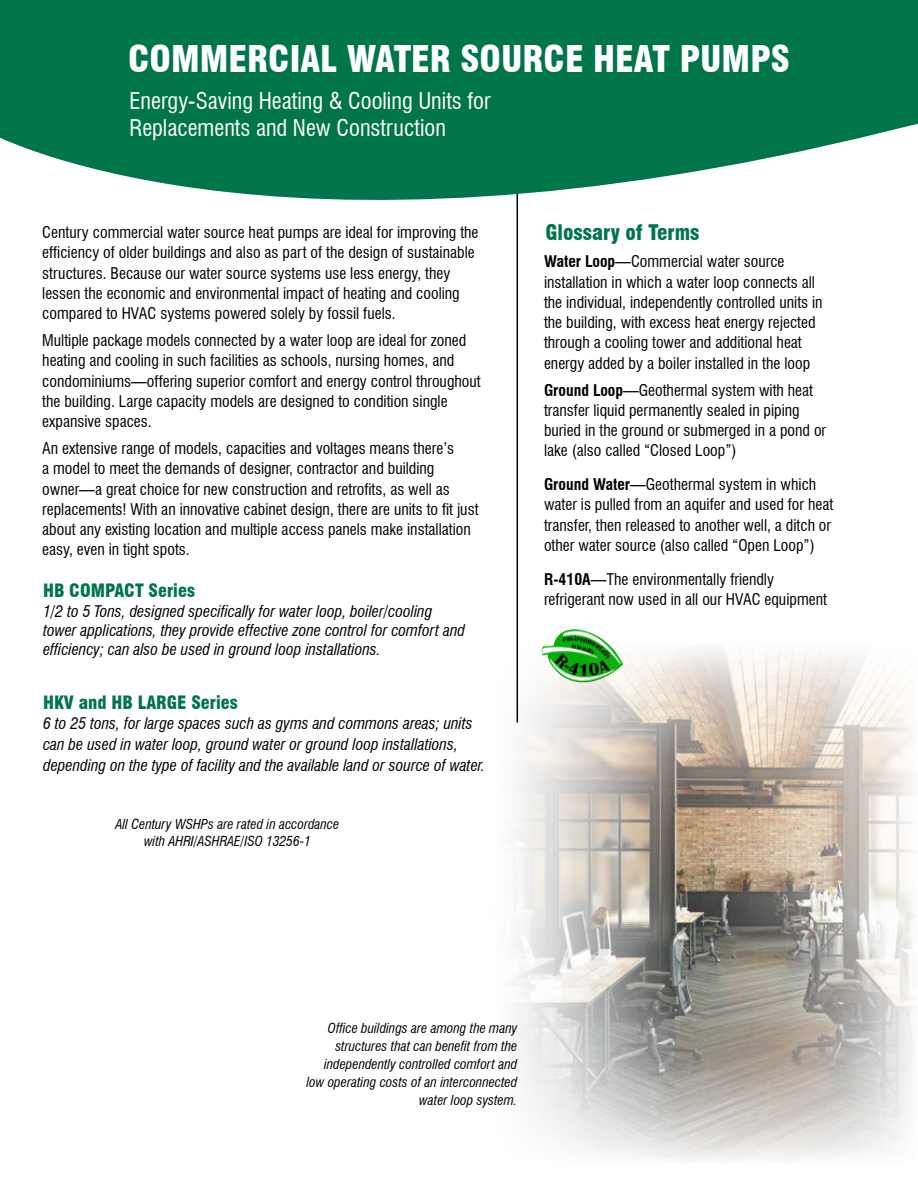
<style>
.page{position:relative;width:918px;height:1188px;background:#fff}
.page>*{position:absolute;margin:0;border:0;box-sizing:border-box;transform-origin:0 0}
.t1{font:900 condensed 36px "Swiss 721 BT";color:#fff}
.t2{font:condensed 22.5px/27px "Swiss 721 BT";color:#fff}
.t3{font:900 condensed 21px "Swiss 721 BT";color:#00754a}
.t4{font:900 condensed 18px "Swiss 721 BT";color:#00754a}
.t5{font:condensed 15.75px/20.2px "Swiss 721 BT";color:#000}
.t6{font:italic condensed 15.75px/18.9px "Swiss 721 BT";color:#000}
.t7{font:italic condensed 13.5px/18px "Swiss 721 BT";color:#000;text-align:right}
.s1{font-weight:700}
</style>
<div class="page">
<hr style="left:517px;top:186px;width:1px;height:537px;background:#000">
<svg style="left:0;top:0;width:918px;height:286px;fill:#00754a"></svg>
<img style="left:554px;top:629px;width:53px;height:14px">
<img style="left:514px;top:643px;width:401px;height:517px">
<h1 class="t1" style="left:128px;top:38px;width:663px">COMMERCIAL WATER SOURCE HEAT PUMPS</h1>
<h2 class="t2" style="left:130px;top:87px;width:363px">Energy-Saving Heating &amp; Cooling Units for<br>Replacements and New Construction</h2>
<p class="t5" style="left:42px;top:222px;width:438px">Century commercial water source heat pumps are ideal for improving the efficiency of older buildings and also as part of the design of sustainable structures. Because our water source systems use less energy, they lessen the economic and environmental impact of heating and cooling compared to HVAC systems powered solely by fossil fuels.</p>
<p class="t5" style="left:42px;top:330px;width:440px">Multiple package models connected by a water loop are ideal for zoned heating and cooling in such facilities as schools, nursing homes, and condominiums—offering superior comfort and energy control throughout the building. Large capacity models are designed to condition single expansive spaces.</p>
<p class="t5" style="left:42px;top:438px;width:438px">An extensive range of models, capacities and voltages means there’s<br>a model to meet the demands of designer, contractor and building owner—a great choice for new construction and retrofits, as well as replacements! With an innovative cabinet design, there are units to fit just about any existing location and multiple access panels make installation easy, even in tight spots.</p>
<p class="t4" style="left:43px;top:580px;width:153px">HB COMPACT Series</p>
<p class="t6" style="left:43px;top:602px;width:424px">1/2 to 5 Tons, designed specifically for water loop, boiler/cooling tower applications, they provide effective zone control for comfort and efficiency; can also be used in ground loop installations.</p>
<p class="t4" style="left:43px;top:692px;width:196px">HKV and HB LARGE Series</p>
<p class="t6" style="left:43px;top:713px;width:444px;line-height:21px">6 to 25 tons, for large spaces such as gyms and commons areas; units can be used in water loop, ground water or ground loop installations, depending on the type of facility and the available land or source of water.</p>
<p class="t7" style="left:116px;top:816px;width:225px;line-height:16.5px;text-align:center">All Century WSHPs are rated in accordance with AHRI/ASHRAE/ISO 13256-1</p>
<h3 class="t3" style="left:546px;top:219px;width:155px">Glossary of Terms</h3>
<p class="t5" style="left:544px;top:252px;width:280px"><span class="s1">Water Loop</span>—Commercial water source installation in which a water loop connects all the individual, independently controlled units in the building, with excess heat energy rejected through a cooling tower and additional heat energy added by a boiler installed in the loop</p>
<p class="t5" style="left:544px;top:380px;width:284px"><span class="s1">Ground Loop</span>—Geothermal system with heat transfer liquid permanently sealed in piping buried in the ground or submerged in a pond or lake (also called “Closed Loop”)</p>
<p class="t5" style="left:544px;top:474px;width:291px"><span class="s1">Ground Water</span>—Geothermal system in which water is pulled from an aquifer and used for heat transfer, then released to another well, a ditch or other water source (also called “Open Loop”)</p>
<p class="t5" style="left:544px;top:569px;width:284px"><span class="s1">R-410A</span>—The environmentally friendly refrigerant now used in all our HVAC equipment</p>
<p class="t7" style="left:307px;top:1019px;width:212px">Office buildings are among the many structures that can benefit from the independently controlled comfort and low operating costs of an interconnected water loop system.</p>
</div>
